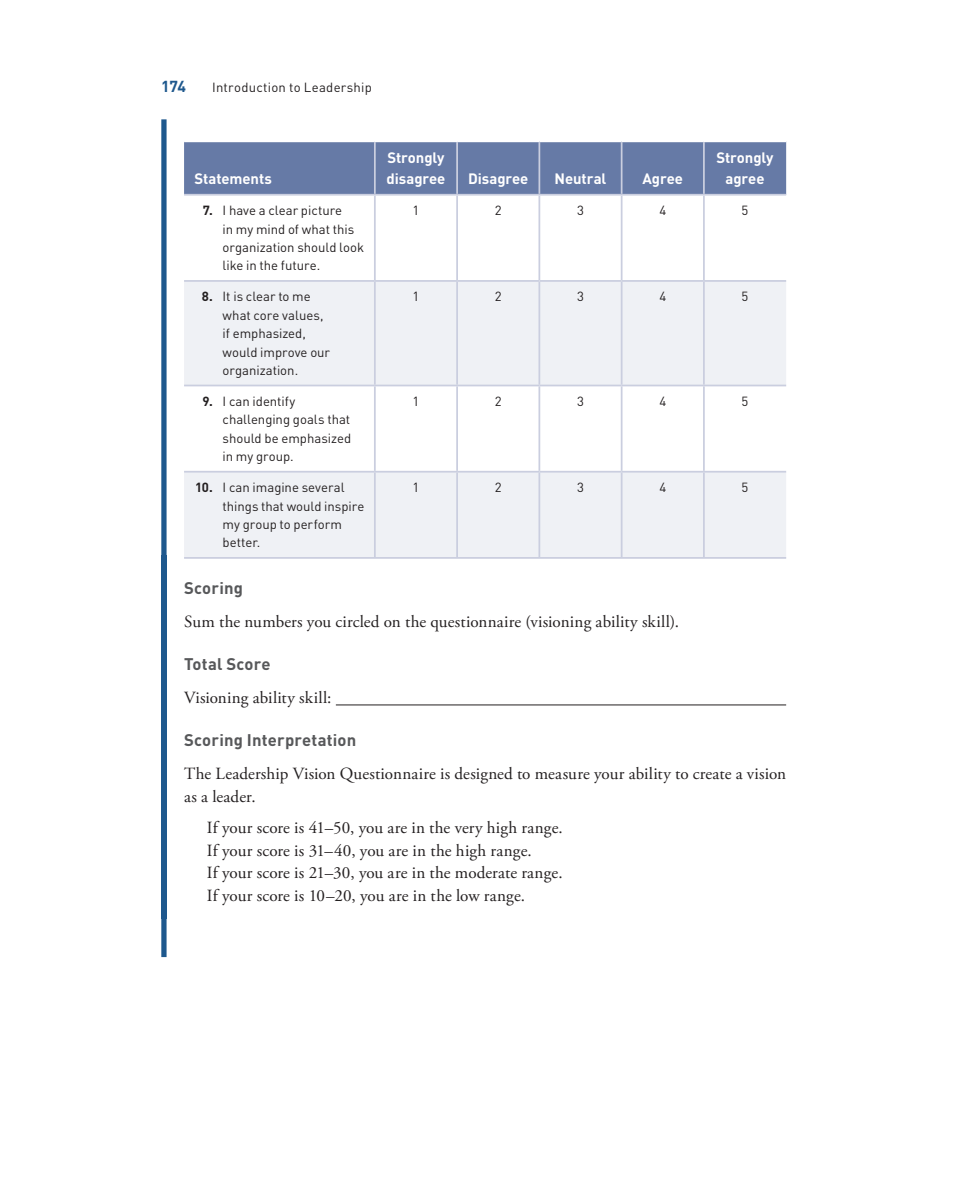
<style>
.page{position:relative;width:979px;height:1200px;background:#fff}
.page>*{position:absolute;margin:0;border:0;box-sizing:border-box;transform-origin:0 0}
.t1{font:17.15px/22.8px "Adobe Garamond Pro";letter-spacing:.01em;color:#231f20}
.t2{font:700 16.62px "DIN Pro";letter-spacing:.01em;color:#57585a}
.t3{font:700 15.75px "DIN Pro";color:#1e588d}
.t4{font:700 14.88px/21px "DIN Pro";letter-spacing:-.005em;color:#fff}
.t5{font:13.12px/18.4px "DIN Pro";color:#231f20}
.t6{font:13.12px "DIN Pro";letter-spacing:.02em;color:#231f20}
.s1{font-weight:700}
</style>
<div class="page">
<hr style="left:336px;top:704px;width:450px;height:1px;background:#231f20">
<div style="left:184px;top:142px;width:602px;height:52px;background:#667aa6"></div>
<svg style="left:184px;top:195px;width:602px;height:85px"></svg>
<svg style="left:184px;top:282px;width:602px;height:275px;fill:#eff1f5"></svg>
<hr style="left:374px;top:142px;width:2px;height:52px;background:#cacedf">
<hr style="left:456px;top:142px;width:2px;height:52px;background:#cacedf">
<hr style="left:538px;top:142px;width:2px;height:52px;background:#cacedf">
<hr style="left:621px;top:142px;width:1px;height:52px;background:#cacedf">
<hr style="left:703px;top:142px;width:2px;height:52px;background:#cacedf">
<hr style="left:374px;top:195px;width:2px;height:85px;background:#cacedf">
<hr style="left:456px;top:195px;width:2px;height:85px;background:#cacedf">
<hr style="left:538px;top:195px;width:2px;height:85px;background:#cacedf">
<hr style="left:621px;top:195px;width:1px;height:85px;background:#cacedf">
<hr style="left:703px;top:195px;width:2px;height:85px;background:#cacedf">
<hr style="left:184px;top:280px;width:191px;height:2px;background:#cacedf">
<hr style="left:375px;top:280px;width:82px;height:2px;background:#cacedf">
<hr style="left:374px;top:282px;width:2px;height:102px;background:#cacedf">
<hr style="left:457px;top:280px;width:82px;height:2px;background:#cacedf">
<hr style="left:456px;top:282px;width:2px;height:102px;background:#cacedf">
<hr style="left:539px;top:280px;width:83px;height:2px;background:#cacedf">
<hr style="left:538px;top:282px;width:2px;height:102px;background:#cacedf">
<hr style="left:622px;top:280px;width:82px;height:2px;background:#cacedf">
<hr style="left:621px;top:282px;width:1px;height:102px;background:#cacedf">
<hr style="left:704px;top:280px;width:82px;height:2px;background:#cacedf">
<hr style="left:703px;top:282px;width:2px;height:102px;background:#cacedf">
<hr style="left:184px;top:384px;width:191px;height:2px;background:#cacedf">
<hr style="left:375px;top:384px;width:82px;height:2px;background:#cacedf">
<hr style="left:374px;top:386px;width:2px;height:85px;background:#cacedf">
<hr style="left:457px;top:384px;width:82px;height:2px;background:#cacedf">
<hr style="left:456px;top:386px;width:2px;height:85px;background:#cacedf">
<hr style="left:539px;top:384px;width:83px;height:2px;background:#cacedf">
<hr style="left:538px;top:386px;width:2px;height:85px;background:#cacedf">
<hr style="left:622px;top:384px;width:82px;height:2px;background:#cacedf">
<hr style="left:621px;top:386px;width:1px;height:85px;background:#cacedf">
<hr style="left:704px;top:384px;width:82px;height:2px;background:#cacedf">
<hr style="left:703px;top:386px;width:2px;height:85px;background:#cacedf">
<hr style="left:184px;top:471px;width:191px;height:1px;background:#cacedf">
<hr style="left:375px;top:471px;width:82px;height:1px;background:#cacedf">
<hr style="left:374px;top:472px;width:2px;height:86px;background:#cacedf">
<hr style="left:457px;top:471px;width:82px;height:1px;background:#cacedf">
<hr style="left:456px;top:472px;width:2px;height:86px;background:#cacedf">
<hr style="left:539px;top:471px;width:83px;height:1px;background:#cacedf">
<hr style="left:538px;top:472px;width:2px;height:86px;background:#cacedf">
<hr style="left:622px;top:471px;width:82px;height:1px;background:#cacedf">
<hr style="left:621px;top:472px;width:1px;height:86px;background:#cacedf">
<hr style="left:704px;top:471px;width:82px;height:1px;background:#cacedf">
<hr style="left:703px;top:472px;width:2px;height:86px;background:#cacedf">
<hr style="left:184px;top:194px;width:191px;height:1px;background:#cacedf">
<hr style="left:375px;top:194px;width:82px;height:1px;background:#cacedf">
<hr style="left:457px;top:194px;width:82px;height:1px;background:#cacedf">
<hr style="left:539px;top:194px;width:83px;height:1px;background:#cacedf">
<hr style="left:622px;top:194px;width:82px;height:1px;background:#cacedf">
<hr style="left:704px;top:194px;width:82px;height:1px;background:#cacedf">
<div style="left:161px;top:119px;width:6px;height:838px;background:#1e588d"></div>
<hr style="left:184px;top:557px;width:602px;height:1px;background:#cacedf">
<p class="t3" style="left:161px;top:73px;width:26px">174</p>
<p class="t6" style="left:212px;top:77px;width:161px">Introduction to Leadership</p>
<p class="t4" style="left:195px;top:166px;width:79px">Statements</p>
<p class="t4" style="left:386px;top:145px;width:60px">Strongly disagree</p>
<p class="t4" style="left:468px;top:166px;width:62px">Disagree</p>
<p class="t4" style="left:554px;top:166px;width:53px">Neutral</p>
<p class="t4" style="left:642px;top:166px;width:42px">Agree</p>
<p class="t4" style="left:716px;top:145px;width:58px;text-align:center">Strongly agree</p>
<p class="t5" style="left:223px;top:200px;width:143px;text-indent:-20px"><span class="s1">7.</span> I have a clear picture<br>in my mind of what this organization should look like in the future.</p>
<p class="t5" style="left:412px;top:200px;width:8px">1</p>
<p class="t5" style="left:495px;top:200px;width:8px">2</p>
<p class="t5" style="left:577px;top:200px;width:8px">3</p>
<p class="t5" style="left:659px;top:200px;width:8px">4</p>
<p class="t5" style="left:742px;top:200px;width:8px">5</p>
<p class="t5" style="left:223px;top:286px;width:109px;text-indent:-21px"><span class="s1">8.</span> It is clear to me what core values, if emphasized, would improve our organization.</p>
<p class="t5" style="left:413px;top:286px;width:8px">1</p>
<p class="t5" style="left:495px;top:286px;width:8px">2</p>
<p class="t5" style="left:577px;top:286px;width:8px">3</p>
<p class="t5" style="left:659px;top:286px;width:8px">4</p>
<p class="t5" style="left:742px;top:286px;width:8px">5</p>
<p class="t5" style="left:223px;top:391px;width:130px;text-indent:-20px"><span class="s1">9.</span> I can identify challenging goals that should be emphasized in my group.</p>
<p class="t5" style="left:413px;top:391px;width:8px">1</p>
<p class="t5" style="left:495px;top:391px;width:8px">2</p>
<p class="t5" style="left:577px;top:391px;width:8px">3</p>
<p class="t5" style="left:659px;top:391px;width:8px">4</p>
<p class="t5" style="left:742px;top:391px;width:8px">5</p>
<p class="t5" style="left:223px;top:477px;width:143px;text-indent:-27px"><span class="s1">10.</span> I can imagine several things that would inspire my group to perform better.</p>
<p class="t5" style="left:413px;top:477px;width:8px">1</p>
<p class="t5" style="left:495px;top:477px;width:8px">2</p>
<p class="t5" style="left:577px;top:477px;width:8px">3</p>
<p class="t5" style="left:659px;top:477px;width:8px">4</p>
<p class="t5" style="left:742px;top:477px;width:8px">5</p>
<p class="t2" style="left:184px;top:574px;width:61px">Scoring</p>
<p class="t1" style="left:184px;top:611px;width:496px">Sum the numbers you circled on the questionnaire (visioning ability skill).</p>
<p class="t2" style="left:184px;top:650px;width:88px">Total Score</p>
<p class="t1" style="left:184px;top:687px;width:149px">Visioning ability skill:</p>
<p class="t2" style="left:184px;top:726px;width:174px">Scoring Interpretation</p>
<p class="t1" style="left:184px;top:763px;width:603px">The Leadership Vision Questionnaire is designed to measure your ability to create a vision as a leader.</p>
<p class="t1" style="left:207px;top:816px;width:357px">If your score is 41–50, you are in the very high range.<br>If your score is 31–40, you are in the high range.<br>If your score is 21–30, you are in the moderate range.<br>If your score is 10–20, you are in the low range.</p>
</div>
